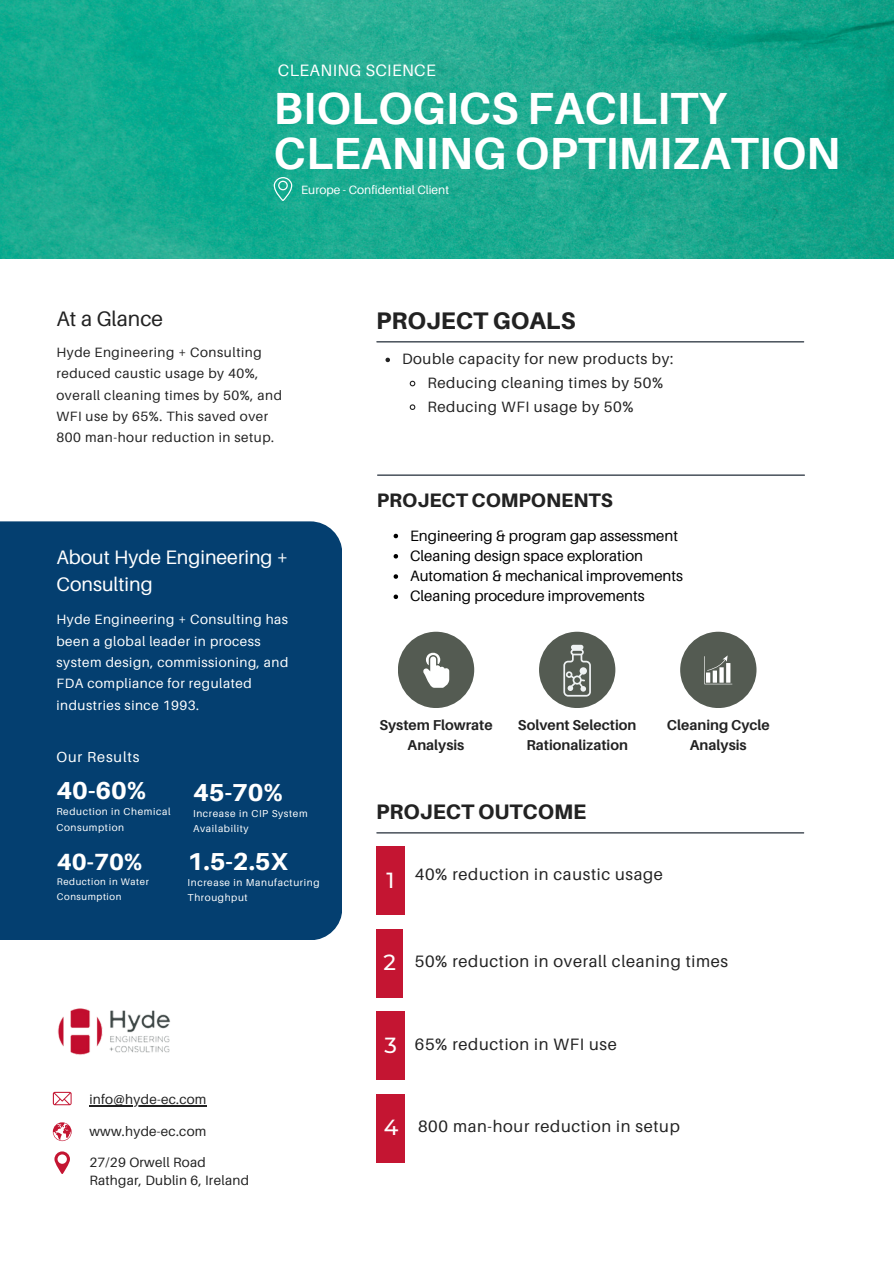
<style>
.page{position:relative;width:894px;height:1264px;background:#fff}
.page>*{position:absolute;margin:0;border:0;box-sizing:border-box;transform-origin:0 0}
.t1{font:700 45px/45px "Aileron";color:#fff}
.t2{font:800 24.6px "Aileron";color:#fff}
.t3{font:800 24px "Aileron";color:#222}
.t4{font:800 23.4px "Aileron";color:#fff}
.t5{font:500 21.75px "Montserrat";color:#fff}
.t6{font:800 21px "Aileron";color:#222}
.t7{font:21px "Aileron";color:#222}
.t8{font:19.5px/27px "Aileron";color:#fff}
.t9{font:800 19.5px "Aileron";color:#222}
.t10{font:16.5px "Aileron";letter-spacing:.04em;color:#222}
.t11{font:16.5px "Aileron";letter-spacing:.02em;color:#fff}
.t12{font:15px "Aileron";color:#000}
.t13{font:15px "Aileron";letter-spacing:.04em;color:#222}
.t14{font:14.55px "Aileron";letter-spacing:.06em;color:#fff}
.t15{font:700 14.25px/19.5px "Aileron";color:#222;text-align:center}
.t16{font:13.5px/21.3px "Aileron";letter-spacing:.04em;color:#222}
.t17{font:13.5px/21.3px "Aileron";letter-spacing:.04em;color:#fff}
.t18{font:13.5px "Aileron";letter-spacing:.02em;color:#222}
.t19{font:12px "Aileron";color:#fff}
.t20{font:10.05px/15.9px "Aileron";letter-spacing:.06em;color:#fff}
.t21{font:9.6px/15.1px "Aileron";letter-spacing:.06em;color:#fff}
</style>
<div class="page">
<div style="left:0;top:521px;width:342px;height:419px;background:#043f70"></div>
<img style="left:0;top:0;width:893px;height:258px">
<div style="left:376px;top:846px;width:28px;height:69px;background:#c41532"></div>
<div style="left:376px;top:928px;width:27px;height:69px;background:#c41532"></div>
<div style="left:376px;top:1011px;width:28px;height:69px;background:#c41532"></div>
<hr style="left:377px;top:341px;width:426px;height:1px;background:#0b1623">
<hr style="left:377px;top:474px;width:427px;height:1px;background:#0b1623">
<hr style="left:377px;top:832px;width:426px;height:1px;background:#0b1623">
<div style="left:398px;top:631px;width:76px;height:77px;background:#545b52;border-radius:50%"></div>
<svg style="left:423px;top:652px;width:26px;height:35px"></svg>
<div style="left:539px;top:631px;width:76px;height:77px;background:#545b52;border-radius:50%"></div>
<div style="left:680px;top:631px;width:76px;height:77px;background:#545b52;border-radius:50%"></div>
<svg style="left:704px;top:655px;width:28px;height:29px"></svg>
<img style="left:57px;top:1008px;width:114px;height:47px">
<div style="left:376px;top:1093px;width:29px;height:69px;background:#c41532"></div>
<svg style="left:563px;top:644px;width:27px;height:52px"></svg>
<svg style="left:385px;top:357px;width:5px;height:5px"></svg>
<svg style="left:409px;top:380px;width:7px;height:7px"></svg>
<svg style="left:409px;top:404px;width:7px;height:6px"></svg>
<svg style="left:273px;top:177px;width:19px;height:24px"></svg>
<svg style="left:393px;top:534px;width:5px;height:4px"></svg>
<svg style="left:393px;top:554px;width:5px;height:4px"></svg>
<svg style="left:393px;top:574px;width:5px;height:5px"></svg>
<svg style="left:393px;top:594px;width:5px;height:5px"></svg>
<svg style="left:54px;top:1151px;width:16px;height:22px"></svg>
<svg style="left:53px;top:1122px;width:19px;height:19px"></svg>
<svg style="left:53px;top:1091px;width:19px;height:14px"></svg>
<hr style="left:89px;top:1105px;width:118px;height:1px;background:#222">
<p class="t11" style="left:278px;top:60px;width:159px">CLEANING SCIENCE</p>
<p class="t1" style="left:273px;top:85px;width:568px">BIOLOGICS FACILITY<br>CLEANING OPTIMIZATION</p>
<h3 class="t19" style="left:301px;top:182px;width:149px">Europe - Confidential Client</h3>
<p class="t7" style="left:56px;top:306px;width:108px">At a Glance</p>
<p class="t16" style="left:56px;top:341px;width:227px">Hyde Engineering + Consulting reduced caustic usage by 40%, overall cleaning times by 50%, and<br>WFI use by 65%. This saved over<br>800 man-hour reduction in setup.</p>
<p class="t8" style="left:56px;top:543px;width:233px">About Hyde Engineering +<br>Consulting</p>
<p class="t17" style="left:56px;top:608px;width:233px">Hyde Engineering + Consulting has been a global leader in process system design, commissioning, and<br>FDA compliance for regulated industries since 1993.</p>
<p class="t14" style="left:56px;top:747px;width:85px">Our Results</p>
<h2 class="t3" style="left:376px;top:306px;width:201px">PROJECT GOALS</h2>
<p class="t13" style="left:402px;top:350px;width:273px">Double capacity for new products by:</p>
<h2 class="t13" style="left:427px;top:373px;width:237px">Reducing cleaning times by 50%</h2>
<p class="t13" style="left:427px;top:397px;width:207px">Reducing WFI usage by 50%</p>
<p class="t9" style="left:377px;top:488px;width:237px">PROJECT COMPONENTS</p>
<p class="t12" style="left:410px;top:526px;width:269px">Engineering &amp; program gap assessment</p>
<p class="t12" style="left:410px;top:546px;width:234px">Cleaning design space exploration</p>
<p class="t12" style="left:410px;top:566px;width:274px">Automation &amp; mechanical improvements</p>
<h4 class="t12" style="left:410px;top:586px;width:236px">Cleaning procedure improvements</h4>
<p class="t15" style="left:379px;top:715px;width:115px">System Flowrate<br>Analysis</p>
<h5 class="t15" style="left:518px;top:715px;width:120px">Solvent Selection<br>Rationalization</h5>
<p class="t15" style="left:666px;top:715px;width:104px">Cleaning Cycle<br>Analysis</p>
<p class="t2" style="left:56px;top:775px;width:91px">40-60%</p>
<p class="t20" style="left:56px;top:803px;width:115px">Reduction in Chemical<br>Consumption</p>
<p class="t4" style="left:57px;top:847px;width:87px">40-70%</p>
<p class="t21" style="left:57px;top:873px;width:93px">Reduction in Water<br>Consumption</p>
<p class="t2" style="left:193px;top:777px;width:91px">45-70%</p>
<p class="t20" style="left:193px;top:804px;width:116px">Increase in CIP System<br>Availability</p>
<p class="t2" style="left:187px;top:846px;width:102px">1.5-2.5X</p>
<p class="t20" style="left:187px;top:873px;width:133px">Increase in Manufacturing<br>Throughput</p>
<p class="t18" style="left:89px;top:1090px;width:119px">info@hyde-ec.com</p>
<p class="t18" style="left:89px;top:1122px;width:119px">www.hyde-ec.com</p>
<h4 class="t18" style="left:89px;top:1153px;width:118px">27/29 Orwell Road</h4>
<p class="t18" style="left:89px;top:1171px;width:161px">Rathgar, Dublin 6, Ireland</p>
<h2 class="t6" style="left:376px;top:798px;width:211px">PROJECT OUTCOME</h2>
<h6 class="t5" style="left:386px;top:866px;width:10px">1</h6>
<h2 class="t10" style="left:414px;top:864px;width:249px">40% reduction in caustic usage</h2>
<h1 class="t5" style="left:383px;top:949px;width:14px">2</h1>
<p class="t10" style="left:414px;top:951px;width:315px">50% reduction in overall cleaning times</p>
<p class="t5" style="left:384px;top:1031px;width:14px">3</p>
<p class="t10" style="left:414px;top:1033px;width:203px">65% reduction in WFI use</p>
<p class="t5" style="left:384px;top:1114px;width:16px">4</p>
<p class="t10" style="left:418px;top:1116px;width:263px">800 man-hour reduction in setup</p>
</div>
